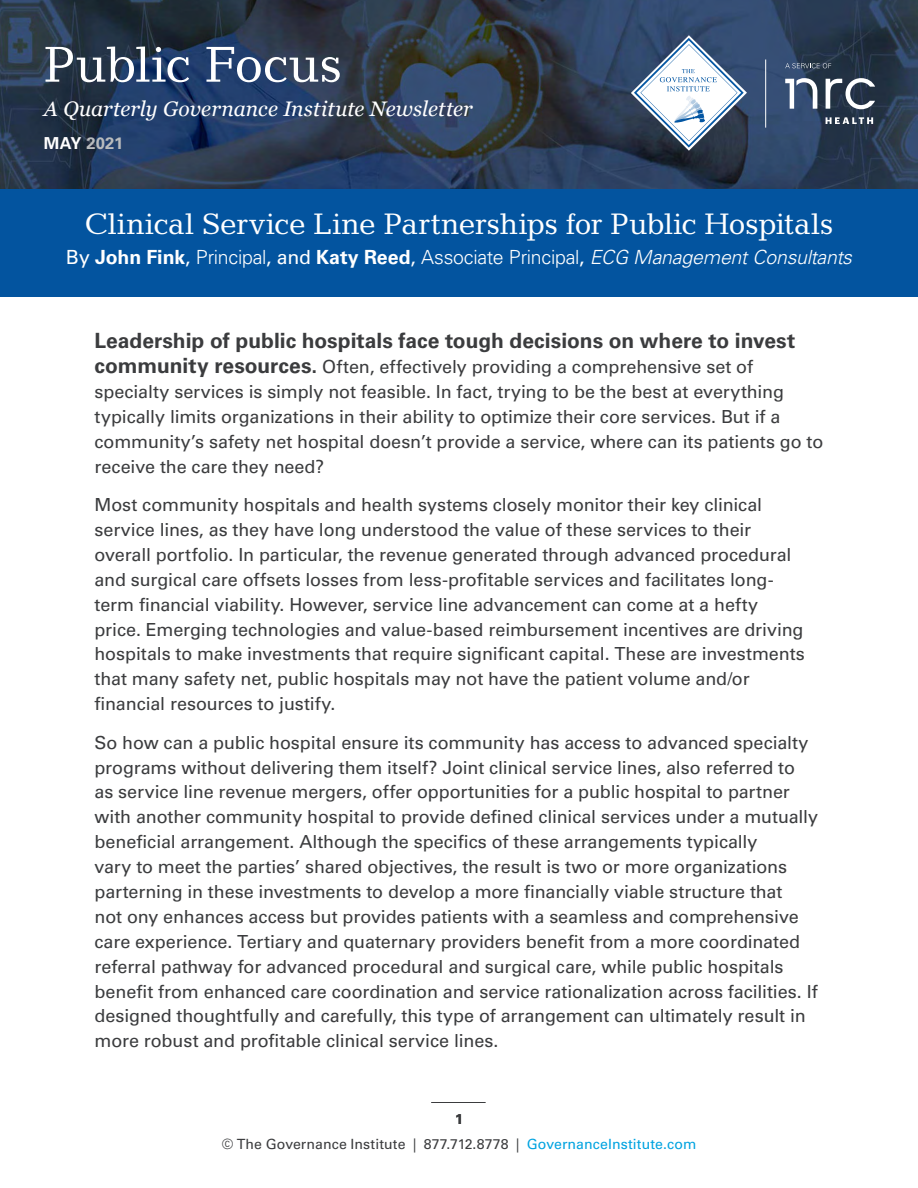
<style>
.page{position:relative;width:918px;height:1188px;background:#fff}
.page>*{position:absolute;margin:0;border:0;box-sizing:border-box;transform-origin:0 0}
.t1{font:51px "Candida Std";letter-spacing:-.005em;color:#fff}
.t2{font:30px "Candida Std";letter-spacing:-.01em;color:#fff}
.t3{font:700 21px "Univers LT Std";color:#3b3c3e}
.t4{font:italic 21px "Georgia";color:#fff}
.t5{font:300 19.5px "Univers LT Std";letter-spacing:-.01em;color:#fff}
.t6{font:18px/24.9px "Univers LT Std";letter-spacing:-.005em;color:#3b3c3e}
.t7{font:700 16.5px "Univers LT Std";letter-spacing:.01em;color:#babcbe}
.t8{font:14.1px "Univers LT Std";letter-spacing:.005em;color:#3b3c3e}
.t9{font:700 14.1px "Univers LT Std";color:#3b3c3e}
.s1{color:#fff}
.s2{font-weight:400}
.s3{font-weight:700}
.s4{font-style:italic}
.s5{font-weight:700;font-size:21px}
.s6{color:#00a3e0}
</style>
<div class="page">
<img style="left:0;top:0;width:918px;height:189px">
<div style="left:0;top:189px;width:918px;height:108px;background:#03549f"></div>
<svg style="left:631px;top:35px;width:116px;height:116px"></svg>
<hr style="left:431px;top:1102px;width:54px;height:1px;background:#3b3c3e">
<hr style="left:765px;top:60px;width:1px;height:68px;background:#fff">
<svg style="left:826px;top:117px;width:47px;height:7px"></svg>
<svg style="left:826px;top:78px;width:49px;height:31px"></svg>
<svg style="left:785px;top:78px;width:32px;height:31px"></svg>
<svg style="left:785px;top:63px;width:46px;height:5px"></svg>
<h1 class="t1" style="left:44px;top:35px;width:300px">Public Focus</h1>
<p class="t4" style="left:44px;top:95px;width:431px">A Quarterly Governance Institute Newsletter</p>
<p class="t7" style="left:44px;top:133px;width:81px"><span class="s1">MAY</span> 2021</p>
<h2 class="t2" style="left:85px;top:206px;width:750px">Clinical Service Line Partnerships for Public Hospitals</h2>
<p class="t5" style="left:66px;top:245px;width:788px"><span class="s2">By</span> <span class="s3">John Fink</span><span class="s2">,</span> Principal<span class="s2">, and</span> <span class="s3">Katy Reed</span><span class="s2">,</span> Associate Principal<span class="s2">,</span> <span class="s4">ECG Management Consultants</span></p>
<p class="t3" style="left:94px;top:329px;width:702px">Leadership of public hospitals face tough decisions on where to invest</p>
<p class="t6" style="left:94px;top:354px;width:730px"><span class="s5">community resources.</span> Often, effectively providing a comprehensive set of specialty services is simply not feasible. In fact, trying to be the best at everything typically limits organizations in their ability to optimize their core services. But if a community’s safety net hospital doesn’t provide a service, where can its patients go to receive the care they need?</p>
<p class="t6" style="left:94px;top:492px;width:712px">Most community hospitals and health systems closely monitor their key clinical service lines, as they have long understood the value of these services to their overall portfolio. In particular, the revenue generated through advanced procedural and surgical care offsets losses from less-profitable services and facilitates long&shy;term financial viability. However, service line advancement can come at a hefty price. Emerging technologies and value-based reimbursement incentives are driving hospitals to make investments that require significant capital. These are investments that many safety net, public hospitals may not have the patient volume and/or financial resources to justify.</p>
<p class="t6" style="left:94px;top:730px;width:725px">So how can a public hospital ensure its community has access to advanced specialty programs without delivering them itself? Joint clinical service lines, also referred to as service line revenue mergers, offer opportunities for a public hospital to partner with another community hospital to provide defined clinical services under a mutually beneficial arrangement. Although the specifics of these arrangements typically<br>vary to meet the parties’ shared objectives, the result is two or more organizations parterning in these investments to develop a more financially viable structure that<br>not ony enhances access but provides patients with a seamless and comprehensive care experience. Tertiary and quaternary providers benefit from a more coordinated referral pathway for advanced procedural and surgical care, while public hospitals benefit from enhanced care coordination and service rationalization across facilities. If designed thoughtfully and carefully, this type of arrangement can ultimately result in more robust and profitable clinical service lines.</p>
<p class="t9" style="left:455px;top:1111px;width:9px">1</p>
<p class="t8" style="left:222px;top:1136px;width:476px">© The Governance Institute | 877.712.8778 | <span class="s6">GovernanceInstitute.com</span></p>
</div>
